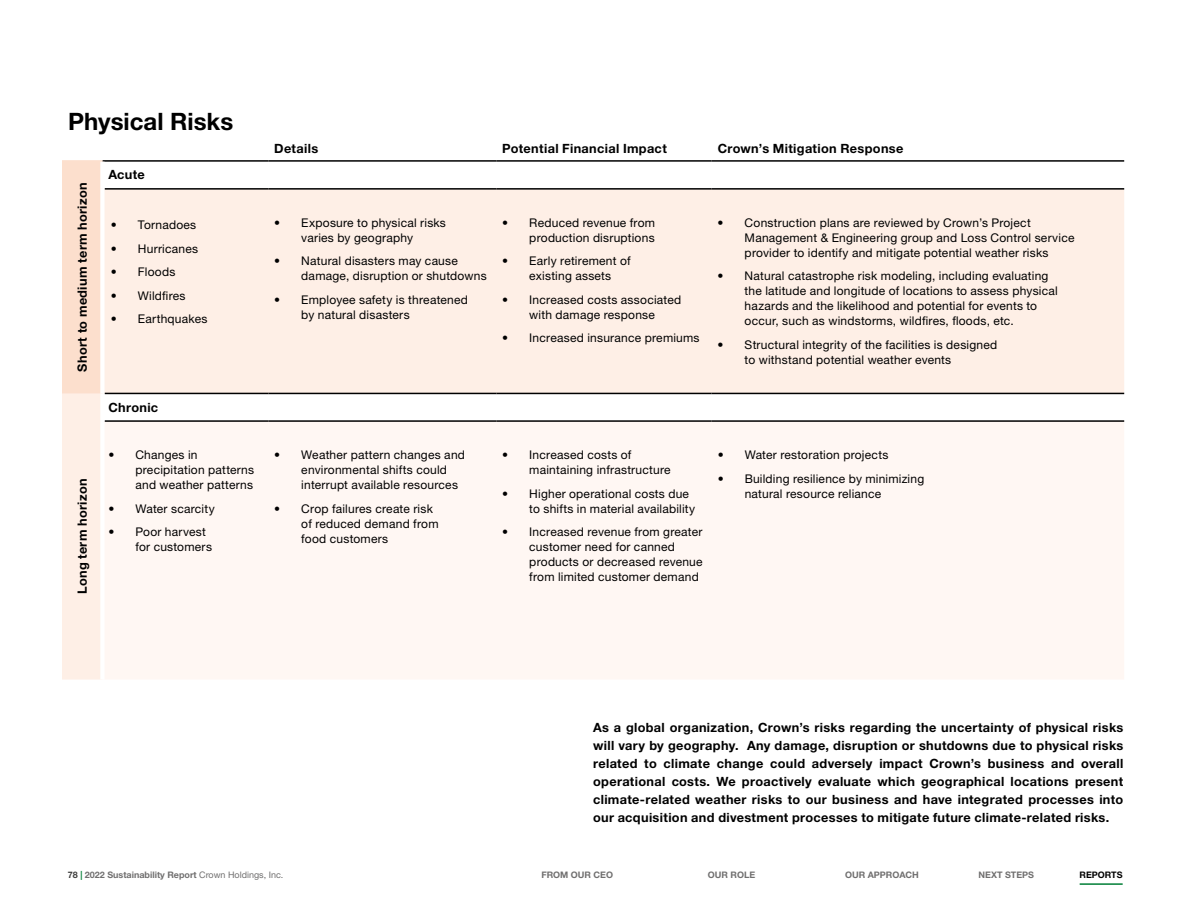
<style>
.page{position:relative;width:1188px;height:918px;background:#fff}
.page>*{position:absolute;margin:0;border:0;box-sizing:border-box;transform-origin:0 0}
.t1{font:700 24px "Helvetica Neue LT Std";color:#000}
.t2{font:700 12.75px/18px "Helvetica Neue LT Std";letter-spacing:.025em;color:#000;text-align:justify}
.t3{font:12px/15px "Helvetica Neue LT Std";letter-spacing:.02em;color:#000}
.t4{font:700 9px "Helvetica Neue LT Std";color:#706f6f}
.t5{font:700 9px "Helvetica Neue LT Std";color:#000}
.s1{color:#3c3c3b}
.s2{color:#007e36}
.s3{font-weight:400}
</style>
<div class="page">
<hr style="left:1080px;top:883px;width:43px;height:2px;background:#007e36">
<div style="left:62px;top:161px;width:40px;height:232px;background:#fcdfcd"></div>
<svg style="left:62px;top:190px;width:1062px;height:490px;background:#fdefe7"></svg>
<div style="left:105px;top:422px;width:1019px;height:258px;background:#fff7f3"></div>
<hr style="left:102px;top:160px;width:166px;height:2px;background:#000">
<hr style="left:268px;top:160px;width:228px;height:2px;background:#000">
<hr style="left:496px;top:160px;width:216px;height:2px;background:#000">
<hr style="left:712px;top:160px;width:412px;height:2px;background:#000">
<hr style="left:105px;top:393px;width:163px;height:1px;background:#000">
<hr style="left:268px;top:393px;width:228px;height:1px;background:#000">
<hr style="left:496px;top:393px;width:216px;height:1px;background:#000">
<hr style="left:712px;top:393px;width:412px;height:1px;background:#000">
<hr style="left:62px;top:160px;width:40px;height:2px;background:#fcdfcd">
<hr style="left:105px;top:188px;width:163px;height:2px;background:#000">
<hr style="left:268px;top:188px;width:228px;height:2px;background:#000">
<hr style="left:496px;top:188px;width:216px;height:2px;background:#000">
<hr style="left:712px;top:188px;width:412px;height:2px;background:#000">
<hr style="left:105px;top:420px;width:163px;height:2px;background:#000">
<hr style="left:268px;top:420px;width:228px;height:2px;background:#000">
<hr style="left:496px;top:420px;width:216px;height:2px;background:#000">
<hr style="left:712px;top:420px;width:412px;height:2px;background:#000">
<div style="left:100px;top:162px;width:5px;height:27px;background:#fff"></div>
<div style="left:100px;top:189px;width:5px;height:204px;background:#fff"></div>
<div style="left:100px;top:393px;width:5px;height:28px;background:#fff"></div>
<div style="left:100px;top:421px;width:5px;height:259px;background:#fff"></div>
<h1 class="t1" style="left:68px;top:106px;width:167px">Physical Risks</h1>
<p class="t2" style="left:73px;top:372px;width:191px;rotate:-90deg">Short to medium term horizon</p>
<p class="t2" style="left:73px;top:594px;width:117px;rotate:-90deg">Long term horizon</p>
<p class="t2" style="left:108px;top:166px;width:38px">Acute</p>
<p class="t3" style="left:111px;top:218px;width:87px">• Tornadoes</p>
<p class="t3" style="left:111px;top:241px;width:89px">• Hurricanes</p>
<p class="t3" style="left:111px;top:265px;width:66px">• Floods</p>
<p class="t3" style="left:111px;top:288px;width:76px">• Wildfires</p>
<p class="t3" style="left:111px;top:312px;width:98px">• Earthquakes</p>
<p class="t2" style="left:108px;top:398px;width:51px">Chronic</p>
<p class="t3" style="left:135px;top:447px;width:120px;text-indent:-27px">• Changes in precipitation patterns and weather patterns</p>
<p class="t3" style="left:108px;top:501px;width:108px">• Water scarcity</p>
<p class="t3" style="left:135px;top:524px;width:78px;text-indent:-27px">• Poor harvest for customers</p>
<p class="t2" style="left:274px;top:139px;width:45px">Details</p>
<p class="t2" style="left:502px;top:139px;width:166px">Potential Financial Impact</p>
<p class="t2" style="left:718px;top:139px;width:187px">Crown’s Mitigation Response</p>
<p class="t3" style="left:274px;top:215px;width:173px;text-align:center">• Exposure to physical risks varies by geography</p>
<p class="t3" style="left:301px;top:254px;width:187px;text-indent:-27px">• Natural disasters may cause damage, disruption or shutdowns</p>
<p class="t3" style="left:301px;top:292px;width:168px;text-indent:-27px">• Employee safety is threatened by natural disasters</p>
<p class="t3" style="left:502px;top:215px;width:154px;text-align:right">• Reduced revenue from production disruptions</p>
<p class="t3" style="left:529px;top:254px;width:103px;text-indent:-27px">• Early retirement of existing assets</p>
<p class="t3" style="left:502px;top:292px;width:180px;text-align:center">• Increased costs associated with damage response</p>
<p class="t3" style="left:502px;top:331px;width:199px">• Increased insurance premiums</p>
<p class="t3" style="left:745px;top:215px;width:331px;text-indent:-27px">• Construction plans are reviewed by Crown’s Project<br>Management &amp; Engineering group and Loss Control service provider to identify and mitigate potential weather risks</p>
<p class="t3" style="left:745px;top:269px;width:315px;text-indent:-27px">• Natural catastrophe risk modeling, including evaluating the latitude and longitude of locations to assess physical hazards and the likelihood and potential for events to occur, such as windstorms, wildfires, floods, etc.</p>
<p class="t3" style="left:745px;top:337px;width:254px;text-indent:-27px">• Structural integrity of the facilities is designed to withstand potential weather events</p>
<p class="t3" style="left:301px;top:447px;width:165px;text-indent:-27px">• Weather pattern changes and environmental shifts could interrupt available resources</p>
<p class="t3" style="left:301px;top:501px;width:139px;text-indent:-27px">• Crop failures create risk of reduced demand from food customers</p>
<p class="t3" style="left:529px;top:447px;width:143px;text-indent:-27px">• Increased costs of maintaining infrastructure</p>
<p class="t3" style="left:529px;top:486px;width:167px;text-indent:-27px">• Higher operational costs due to shifts in material availability</p>
<p class="t3" style="left:529px;top:524px;width:175px;text-indent:-27px">• Increased revenue from greater customer need for canned products or decreased revenue from limited customer demand</p>
<p class="t3" style="left:718px;top:447px;width:172px">• Water restoration projects</p>
<p class="t3" style="left:745px;top:471px;width:181px;text-indent:-27px">• Building resilience by minimizing natural resource reliance</p>
<p class="t2" style="left:593px;top:718px;width:532px">As a global organization, Crown’s risks regarding the uncertainty of physical risks will vary by geography. Any damage, disruption or shutdowns due to physical risks related to climate change could adversely impact Crown’s business and overall operational costs. We proactively evaluate which geographical locations present climate-related weather risks to our business and have integrated processes into our acquisition and divestment processes to mitigate future climate-related risks.</p>
<p class="t4" style="left:68px;top:869px;width:217px"><span class="s1">78</span> <span class="s2">|</span> 2022 Sustainability Report <span class="s3">Crown Holdings, Inc.</span></p>
<p class="t4" style="left:541px;top:869px;width:73px">FROM OUR CEO</p>
<p class="t4" style="left:708px;top:869px;width:49px">OUR ROLE</p>
<p class="t4" style="left:845px;top:869px;width:75px">OUR APPROACH</p>
<p class="t4" style="left:979px;top:869px;width:57px">NEXT STEPS</p>
<p class="t5" style="left:1080px;top:869px;width:45px">REPORTS</p>
</div>
